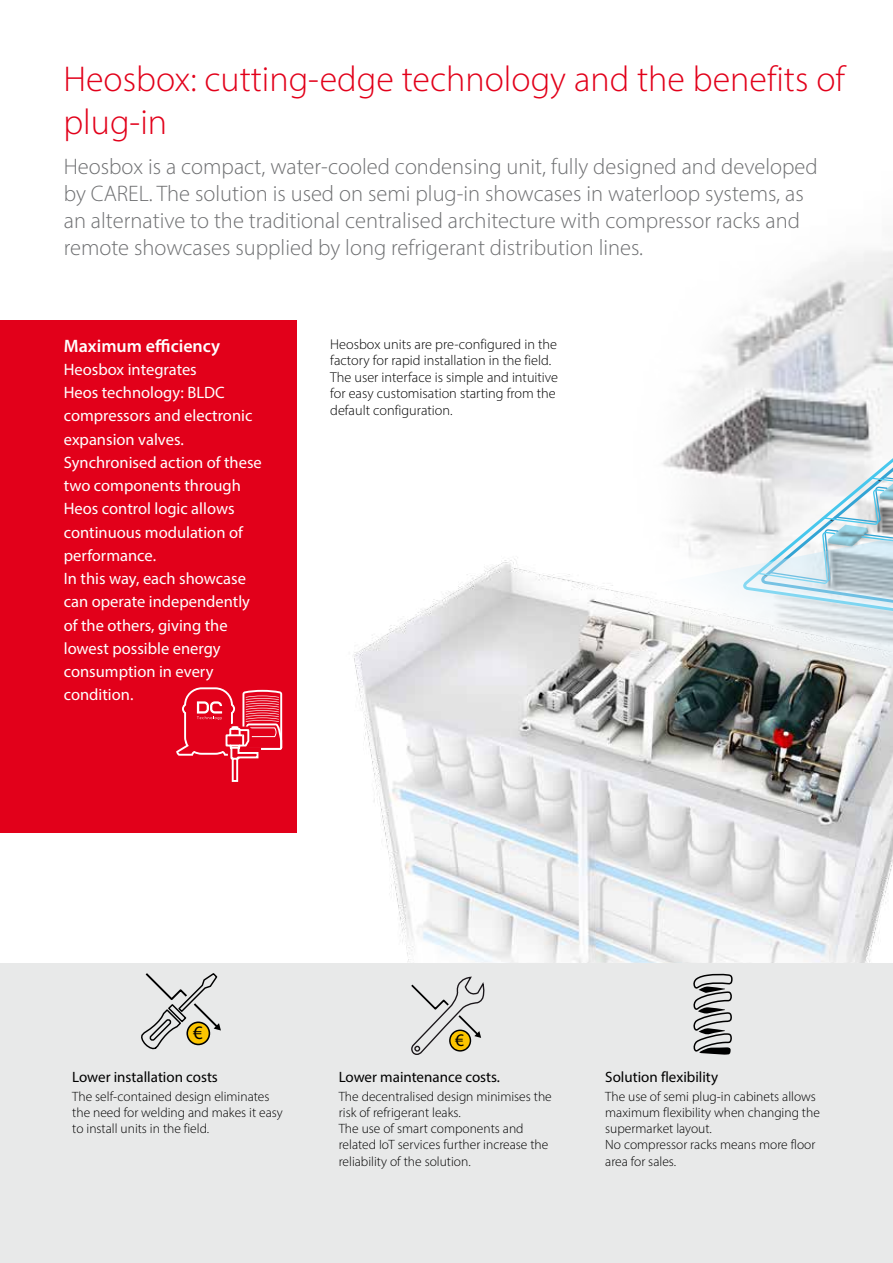
<style>
.page{position:relative;width:893px;height:1263px;background:#fff}
.page>*{position:absolute;margin:0;border:0;box-sizing:border-box;transform-origin:0 0}
.t1{font:300 36px/43.2px "Myriad Pro";color:#e2001a}
.t2{font:300 22.5px/27px "Myriad Pro";color:#6f7072}
.t3{font:19.05px "Myriad Pro";color:#000}
.t4{font:600 18px "Myriad Pro";color:#fff}
.t5{font:17.7px "Myriad Pro";color:#000}
.t6{font:16.5px/23.2px "Myriad Pro";color:#fff}
.t7{font:15px "Myriad Pro";color:#000}
.t8{font:300 14.25px/16.5px "Myriad Pro";color:#000}
.t9{font:300 13.5px/16.2px "Myriad Pro";color:#000}
</style>
<div class="page">
<img style="left:669px;top:251px;width:224px;height:207px">
<svg style="left:739px;top:337px;width:17px;height:121px"></svg>
<svg style="left:756px;top:333px;width:137px;height:125px"></svg>
<div style="left:0;top:320px;width:296px;height:513px;background:#e2001a"></div>
<img style="left:353px;top:557px;width:540px;height:406px">
<svg style="left:596px;top:458px;width:297px;height:209px"></svg>
<div style="left:0;top:963px;width:893px;height:300px;background:#e8e9e9"></div>
<svg style="left:141px;top:973px;width:80px;height:77px"></svg>
<svg style="left:411px;top:976px;width:74px;height:79px"></svg>
<svg style="left:693px;top:973px;width:40px;height:82px"></svg>
<svg style="left:176px;top:687px;width:106px;height:95px"></svg>
<h1 class="t1" style="left:63px;top:57px;width:783px">Heosbox: cutting-edge technology and the benefits of plug-in</h1>
<p class="t2" style="left:64px;top:153px;width:755px">Heosbox is a compact, water-cooled condensing unit, fully designed and developed by CAREL. The solution is used on semi plug-in showcases in waterloop systems, as an alternative to the traditional centralised architecture with compressor racks and remote showcases supplied by long refrigerant distribution lines.</p>
<h3 class="t4" style="left:64px;top:334px;width:158px">Maximum efficiency</h3>
<p class="t6" style="left:64px;top:357px;width:200px">Heosbox integrates<br>Heos technology: BLDC compressors and electronic expansion valves.<br>Synchronised action of these two components through<br>Heos control logic allows continuous modulation of performance.<br>In this way, each showcase can operate independently of the others, giving the lowest possible energy consumption in every condition.</p>
<p class="t8" style="left:330px;top:336px;width:229px">Heosbox units are pre-configured in the factory for rapid installation in the field.<br>The user interface is simple and intuitive for easy customisation starting from the default configuration.</p>
<h3 class="t3" style="left:193px;top:1021px;width:11px">€</h3>
<p class="t7" style="left:72px;top:1068px;width:147px">Lower installation costs</p>
<p class="t9" style="left:72px;top:1088px;width:212px">The self-contained design eliminates the need for welding and makes it easy to install units in the field.</p>
<h3 class="t5" style="left:455px;top:1029px;width:10px">€</h3>
<p class="t7" style="left:339px;top:1068px;width:163px">Lower maintenance costs.</p>
<p class="t9" style="left:339px;top:1088px;width:215px">The decentralised design minimises the risk of refrigerant leaks.<br>The use of smart components and related IoT services further increase the reliability of the solution.</p>
<p class="t7" style="left:605px;top:1068px;width:114px">Solution flexibility</p>
<p class="t9" style="left:605px;top:1088px;width:216px">The use of semi plug-in cabinets allows maximum flexibility when changing the supermarket layout.<br>No compressor racks means more floor area for sales.</p>
</div>
